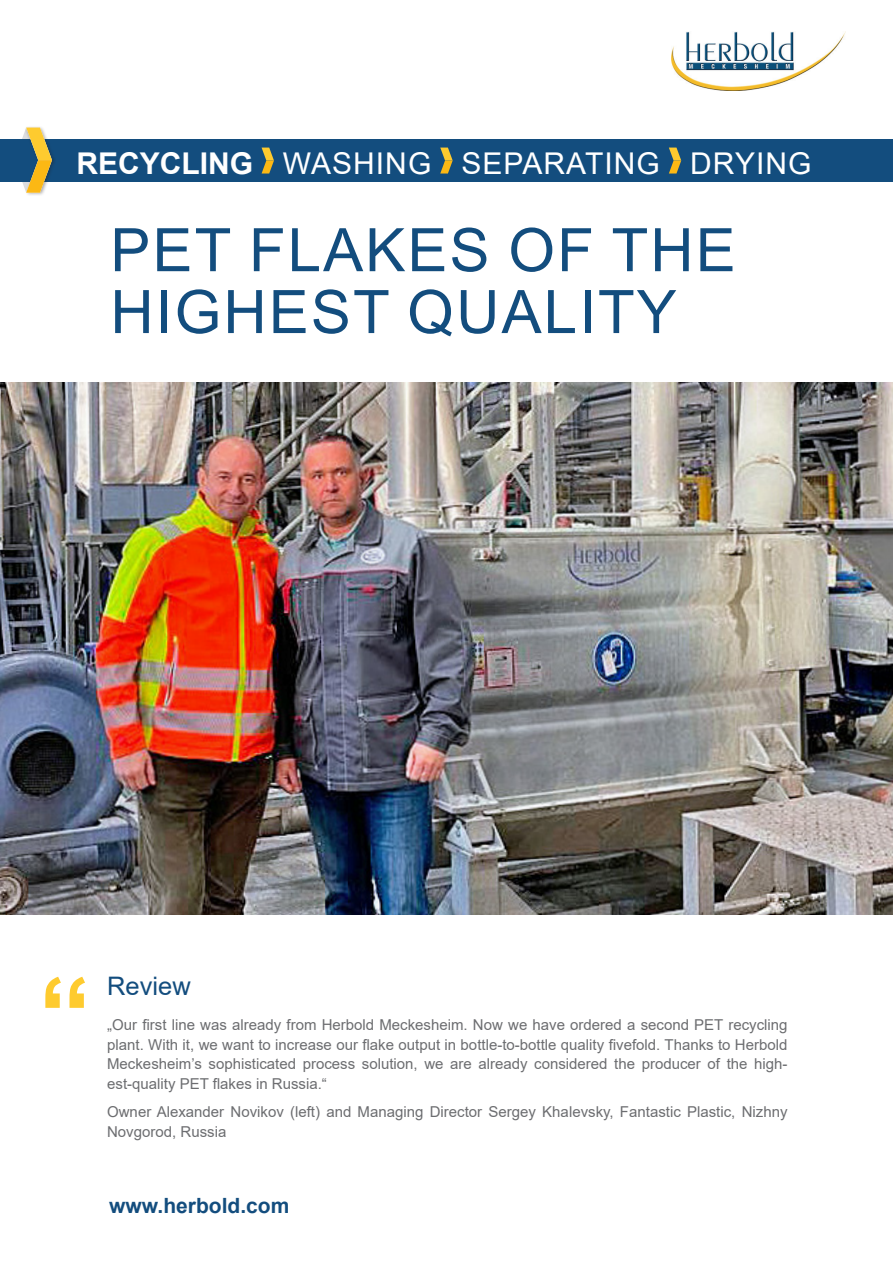
<style>
.page{position:relative;width:893px;height:1263px;background:#fff}
.page>*{position:absolute;margin:0;border:0;box-sizing:border-box;transform-origin:0 0}
.t1{font:60px/61.8px "Arial";letter-spacing:.035em;color:#134d7e}
.t2{font:30px "Arial";letter-spacing:.035em;color:#fff}
.t3{font:25.5px "Arial";color:#134d7e}
.t4{font:700 21px "Arial";color:#134d7e}
.t5{font:15px/19.5px "Arial";color:#6c6d70;text-align:justify}
.s1{font-weight:700}
</style>
<div class="page">
<img style="left:0;top:383px;width:893px;height:531px">
<img style="left:672px;top:32px;width:173px;height:58px">
<div style="left:0;top:139px;width:893px;height:42px;background:#134d7e"></div>
<svg style="left:262px;top:148px;width:12px;height:26px"></svg>
<svg style="left:440px;top:148px;width:13px;height:26px"></svg>
<svg style="left:669px;top:148px;width:12px;height:26px"></svg>
<div style="left:24px;top:125px;width:32px;height:40px;background:#231f20;opacity:.4"></div>
<div style="left:25px;top:157px;width:32px;height:39px;background:#231f20;opacity:.4"></div>
<svg style="left:14px;top:128px;width:38px;height:65px"></svg>
<svg style="left:45px;top:977px;width:40px;height:31px"></svg>
<h2 class="t2" style="left:77px;top:142px;width:736px"><span class="s1">RECYCLING</span> WASHING SEPARATING DRYING</h2>
<h1 class="t1" style="left:110px;top:219px;width:627px">PET FLAKES OF THE<br>HIGHEST QUALITY</h1>
<h3 class="t3" style="left:107px;top:969px;width:85px">Review</h3>
<p class="t5" style="left:107px;top:1015px;width:682px">„Our first line was already from Herbold Meckesheim. Now we have ordered a second PET recycling plant. With it, we want to increase our flake output in bottle-to-bottle quality fivefold. Thanks to Herbold Meckesheim’s sophisticated process solution, we are already considered the producer of the high&shy;est-quality PET flakes in Russia.“</p>
<p class="t5" style="left:107px;top:1102px;width:682px">Owner Alexander Novikov (left) and Managing Director Sergey Khalevsky, Fantastic Plastic, Nizhny<br>Novgorod, Russia</p>
<h3 class="t4" style="left:109px;top:1191px;width:182px">www.herbold.com</h3>
</div>
